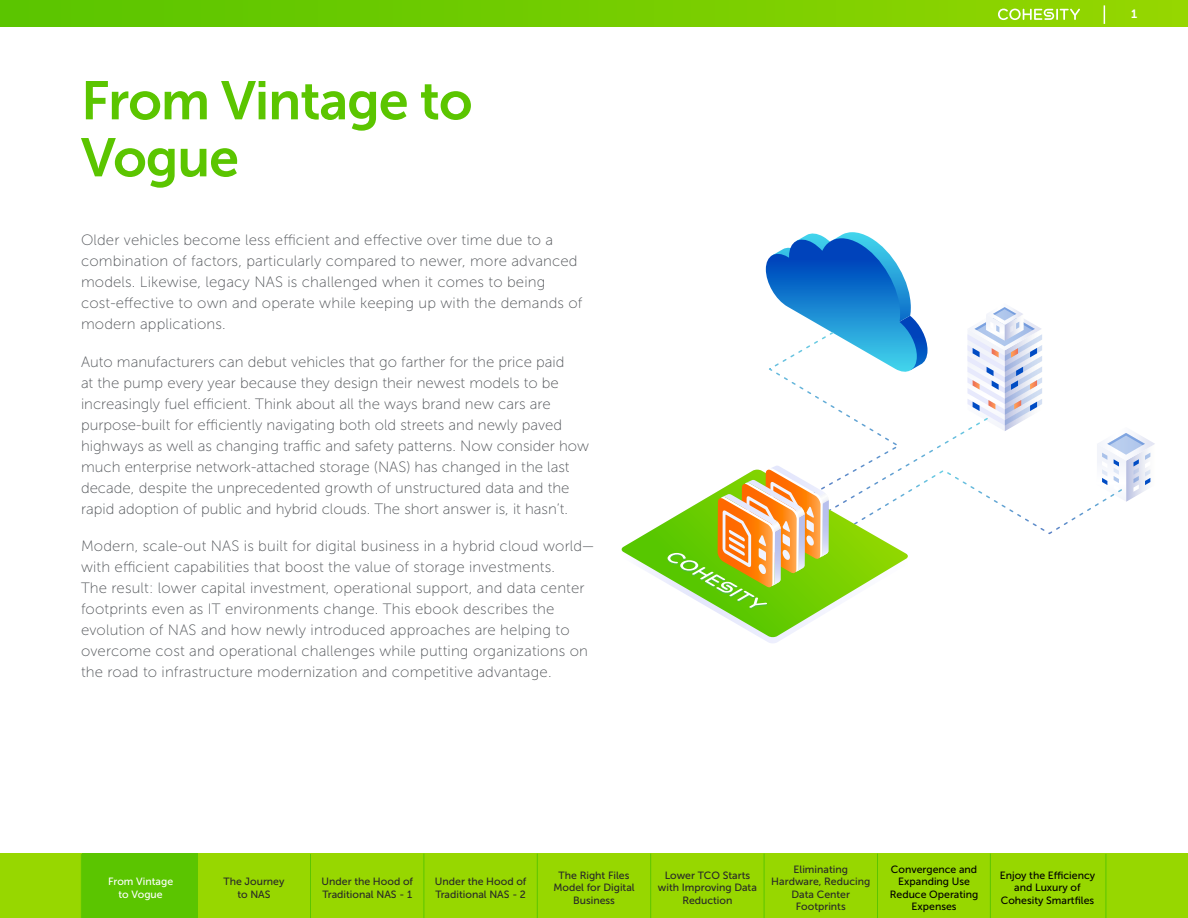
<style>
.page{position:relative;width:1188px;height:918px;background:#fff}
.page>*{position:absolute;margin:0;border:0;box-sizing:border-box;transform-origin:0 0}
.t1{font:54px/57px "Museo Sans 700";letter-spacing:-.02em;color:#5bc500}
.t2{font:15px/21px "Museo Sans 100";letter-spacing:.01em;color:#53565a}
.t3{font:12px "Museo Sans 700";color:#fff}
.t4{font:10.5px/12.6px "Museo Sans 500";color:#282828;text-align:center}
.t5{font:10.5px/12.6px "Museo Sans 500";color:#000;text-align:center}
.t6{font:10.5px/12.6px "Museo Sans 500";color:#fff;text-align:center}
</style>
<div class="page">
<div style="left:0;top:854px;width:1188px;height:64px;background:#97d700"></div>
<div style="left:82px;top:854px;width:116px;height:64px;background:#5bc500"></div>
<hr style="left:310px;top:854px;width:1px;height:64px;background:#5bc500">
<hr style="left:424px;top:854px;width:1px;height:64px;background:#5bc500">
<hr style="left:537px;top:854px;width:1px;height:64px;background:#5bc500">
<hr style="left:650px;top:854px;width:1px;height:64px;background:#5bc500">
<hr style="left:764px;top:854px;width:1px;height:64px;background:#5bc500">
<hr style="left:877px;top:854px;width:1px;height:64px;background:#5bc500">
<hr style="left:990px;top:854px;width:1px;height:64px;background:#5bc500">
<hr style="left:81px;top:854px;width:1px;height:64px;background:#5bc500">
<hr style="left:1106px;top:854px;width:1px;height:64px;background:#5bc500">
<div style="left:0;top:0;width:1188px;height:27px;background:linear-gradient(to right,#57c400,#94d601)"></div>
<svg style="left:998px;top:9px;width:82px;height:11px"></svg>
<svg style="left:1104px;top:5px;width:1px;height:19px"></svg>
<svg style="left:621px;top:520px;width:210px;height:118px"></svg>
<svg style="left:668px;top:232px;width:487px;height:377px"></svg>
<h1 class="t1" style="left:81px;top:72px;width:393px">From Vintage to<br>Vogue</h1>
<p class="t2" style="left:81px;top:230px;width:503px">Older vehicles become less efficient and effective over time due to a combination of factors, particularly compared to newer, more advanced models. Likewise, legacy NAS is challenged when it comes to being cost-effective to own and operate while keeping up with the demands of modern applications.</p>
<p class="t2" style="left:81px;top:351px;width:510px">Auto manufacturers can debut vehicles that go farther for the price paid<br>at the pump every year because they design their newest models to be increasingly fuel efficient. Think about all the ways brand new cars are purpose-built for efficiently navigating both old streets and newly paved highways as well as changing traffic and safety patterns. Now consider how much enterprise network-attached storage (NAS) has changed in the last decade, despite the unprecedented growth of unstructured data and the rapid adoption of public and hybrid clouds. The short answer is, it hasn’t.</p>
<p class="t2" style="left:81px;top:535px;width:514px">Modern, scale-out NAS is built for digital business in a hybrid cloud world— with efficient capabilities that boost the value of storage investments.<br>The result: lower capital investment, operational support, and data center footprints even as IT environments change. This ebook describes the evolution of NAS and how newly introduced approaches are helping to overcome cost and operational challenges while putting organizations on the road to infrastructure modernization and competitive advantage.</p>
<p class="t3" style="left:1131px;top:8px;width:8px">1</p>
<p class="t6" style="left:108px;top:875px;width:67px">From Vintage to Vogue</p>
<p class="t4" style="left:223px;top:875px;width:63px">The Journey to NAS</p>
<p class="t4" style="left:322px;top:875px;width:93px;text-align:left">Under the Hood of<br>Traditional NAS - 1</p>
<p class="t4" style="left:435px;top:875px;width:93px;text-align:left">Under the Hood of<br>Traditional NAS - 2</p>
<p class="t4" style="left:553px;top:869px;width:83px">The Right Files<br>Model for Digital<br>Business</p>
<p class="t4" style="left:658px;top:869px;width:101px">Lower TCO Starts with Improving Data<br>Reduction</p>
<p class="t4" style="left:771px;top:863px;width:100px">Eliminating<br>Hardware, Reducing<br>Data Center<br>Footprints</p>
<p class="t5" style="left:890px;top:863px;width:90px">Convergence and<br>Expanding Use<br>Reduce Operating<br>Expenses</p>
<p class="t5" style="left:1000px;top:869px;width:97px">Enjoy the Efficiency and Luxury of<br>Cohesity Smartfiles</p>
</div>
